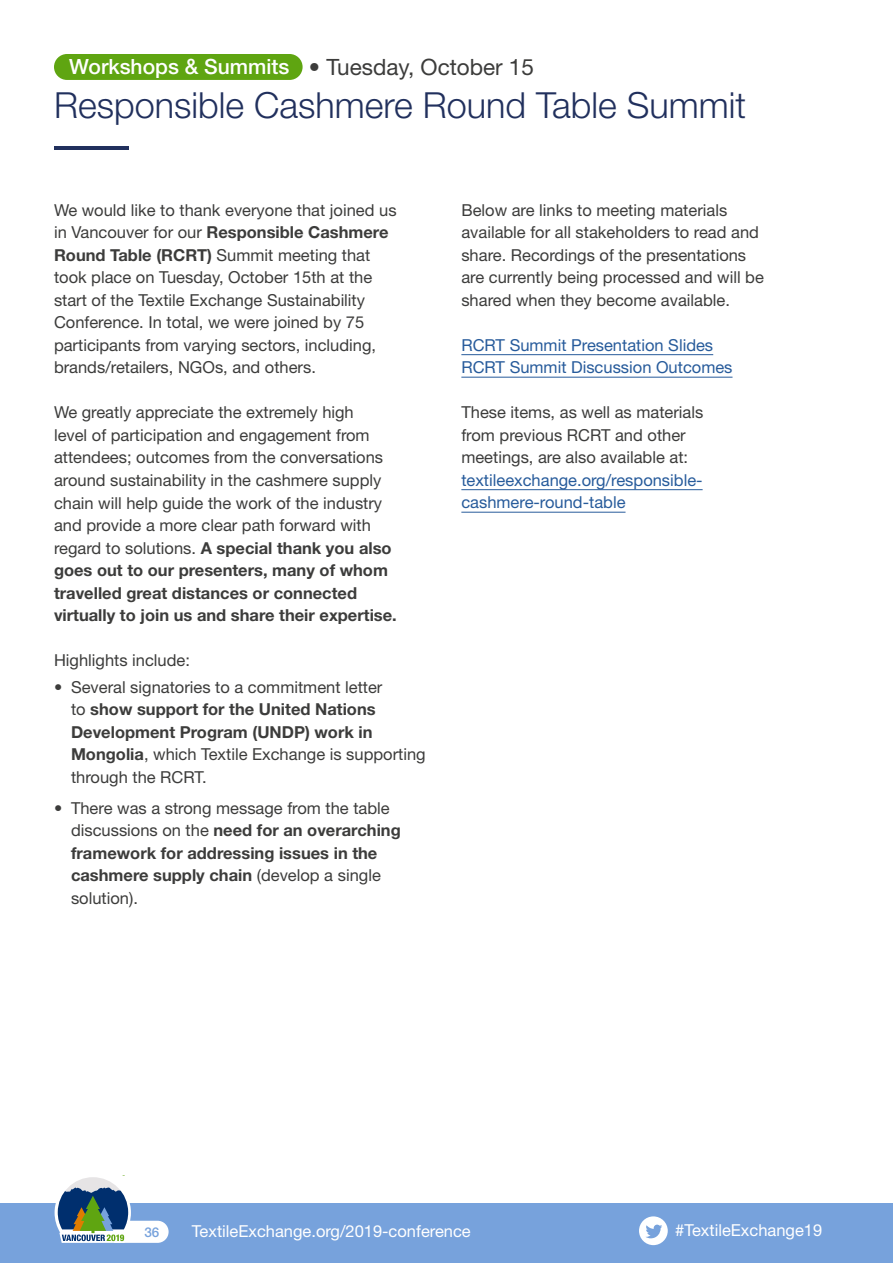
<style>
.page{position:relative;width:893px;height:1263px;background:#fff}
.page>*{position:absolute;margin:0;border:0;box-sizing:border-box;transform-origin:0 0}
.t1{font:300 36px "Helvetica Neue LT Std";color:#21305d}
.t2{font:22.5px "Helvetica Neue LT Std";color:#3c3c3b}
.t3{font:16.5px/22.5px "Helvetica Neue LT Std";color:#3c3c3b}
.t4{font:16.5px/22.5px "Helvetica Neue LT Std";color:#275b9b}
.t5{font:16.5px "Helvetica Neue LT Std";color:#fff}
.t6{font:500 13.5px "Helvetica Neue LT Std";color:#77a2dc}
.s1{font-weight:500;font-size:21px;color:#fff}
.s2{font-weight:700}
</style>
<div class="page">
<div style="left:54px;top:54px;width:249px;height:26px;background:#5fa511;border-radius:13px"></div>
<hr style="left:54px;top:146px;width:75px;height:3px;background:#21305d">
<hr style="left:461px;top:354px;width:252px;height:1px;background:#275b9b">
<hr style="left:461px;top:377px;width:271px;height:1px;background:#275b9b">
<hr style="left:461px;top:489px;width:242px;height:1px;background:#275b9b">
<hr style="left:461px;top:512px;width:164px;height:1px;background:#275b9b">
<div style="left:0;top:1203px;width:893px;height:60px;background:#77a2dc"></div>
<svg style="left:639px;top:1216px;width:29px;height:29px"></svg>
<svg style="left:55px;top:1175px;width:114px;height:68px"></svg>
<h2 class="t2" style="left:69px;top:53px;width:466px"><span class="s1">Workshops &amp; Summits</span> • Tuesday, October 15</h2>
<h1 class="t1" style="left:54px;top:83px;width:694px">Responsible Cashmere Round Table Summit</h1>
<p class="t3" style="left:54px;top:199px;width:344px">We would like to thank everyone that joined us in Vancouver for our <span class="s2">Responsible Cashmere Round Table (RCRT)</span> Summit meeting that took place on Tuesday, October 15th at the start of the Textile Exchange Sustainability Conference. In total, we were joined by 75 participants from varying sectors, including, brands/retailers, NGOs, and others.</p>
<p class="t3" style="left:54px;top:401px;width:344px">We greatly appreciate the extremely high<br>level of participation and engagement from attendees; outcomes from the conversations around sustainability in the cashmere supply chain will help guide the work of the industry and provide a more clear path forward with regard to solutions. <span class="s2">A special thank you also goes out to our presenters, many of whom travelled great distances or connected virtually to join us and share their expertise.</span></p>
<p class="t3" style="left:54px;top:649px;width:137px">Highlights include:</p>
<p class="t3" style="left:71px;top:675px;width:356px;text-indent:-17px">• Several signatories to a commitment letter<br>to <span class="s2">show support for the United Nations Development Program (UNDP) work in Mongolia</span>, which Textile Exchange is supporting through the RCRT.</p>
<p class="t3" style="left:71px;top:796px;width:331px;text-indent:-17px">• There was a strong message from the table discussions on the <span class="s2">need for an overarching framework for addressing issues in the cashmere supply chain</span> (develop a single solution).</p>
<p class="t3" style="left:461px;top:199px;width:304px">Below are links to meeting materials available for all stakeholders to read and share. Recordings of the presentations are currently being processed and will be shared when they become available.</p>
<p class="t4" style="left:461px;top:334px;width:273px">RCRT Summit Presentation Slides<br>RCRT Summit Discussion Outcomes</p>
<p class="t3" style="left:461px;top:401px;width:244px">These items, as well as materials from previous RCRT and other meetings, are also available at:</p>
<p class="t4" style="left:461px;top:469px;width:243px">textileexchange.org/responsible&shy;cashmere-round-table</p>
<p class="t6" style="left:144px;top:1224px;width:17px">36</p>
<p class="t5" style="left:192px;top:1221px;width:280px">TextileExchange.org/2019-conference</p>
<p class="t5" style="left:675px;top:1220px;width:148px">#TextileExchange19</p>
</div>
